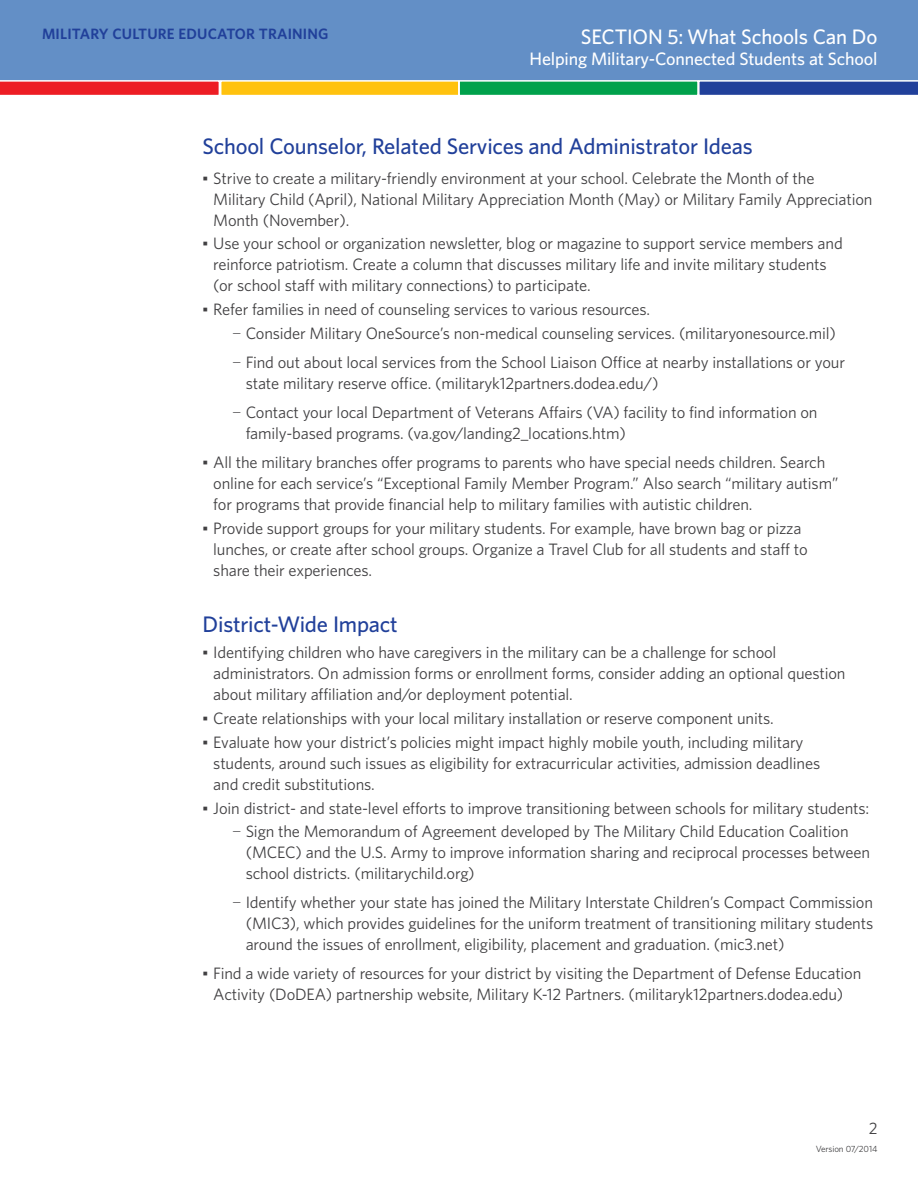
<style>
.page{position:relative;width:918px;height:1188px;background:#fff}
.page>*{position:absolute;margin:0;border:0;box-sizing:border-box;transform-origin:0 0}
.Subheader_1{font:500 22.5px "Whitney";letter-spacing:-.01em;color:#21409a}
.Subheader_1B_-_Space{font:500 22.5px "Whitney";letter-spacing:-.01em;color:#21409a}
.Header_Section{font:500 21px "Whitney";letter-spacing:-.01em;color:#fff}
.Header_Section-2{font:500 18px "Whitney";letter-spacing:-.01em;color:#fff}
.Body_Text_Page_1-4{font:16.5px/21px "Whitney";letter-spacing:-.01em;color:#414042}
.t1{font:600 15px "Whitney";letter-spacing:.01em;color:#21409a}
.t2{font:9px "Whitney";letter-spacing:-.01em;color:#414042}
.s1{font-family:"Arial"}
.s2{font-weight:300}
</style>
<div class="page">
<div style="left:0;top:0;width:918px;height:81px;background:#638fc6"></div>
<svg style="left:0;top:80px;width:220px;height:15px;background:#ee383e"></svg>
<div style="left:220px;top:80px;width:240px;height:16px;background:#ffc20e;border:2px solid #fff"></div>
<div style="left:458px;top:80px;width:241px;height:16px;background:#00a14b;border:2px solid #fff"></div>
<svg style="left:698px;top:80px;width:220px;height:16px;background:#4761ab"></svg>
<p class="t1" style="left:42px;top:24px;width:288px">MILITARY CULTURE EDUCATOR TRAINING</p>
<p class="Header_Section" style="left:581px;top:23px;width:298px">SECTION 5: What Schools Can Do</p>
<p class="Header_Section-2" style="left:530px;top:47px;width:349px">Helping Military-Connected Students at School</p>
<p class="Subheader_1" style="left:202px;top:132px;width:552px">School Counselor, Related Services and Administrator Ideas</p>
<p class="Body_Text_Page_1-4" style="left:213px;top:167px;width:661px;text-indent:-11px"><span class="s1">▪</span> Strive to create a military-friendly environment at your school. Celebrate the Month of the<br>Military Child (April), National Military Appreciation Month (May) or Military Family Appreciation<br>Month (November).</p>
<p class="Body_Text_Page_1-4" style="left:213px;top:233px;width:631px;text-indent:-11px"><span class="s1">▪</span> Use your school or organization newsletter, blog or magazine to support service members and reinforce patriotism. Create a column that discusses military life and invite military students (or school staff with military connections) to participate.</p>
<p class="Body_Text_Page_1-4" style="left:202px;top:298px;width:449px"><span class="s1">▪</span> Refer families in need of counseling services to various resources.</p>
<p class="Body_Text_Page_1-4" style="left:232px;top:322px;width:605px"><span class="s2">−</span> Consider Military OneSource’s non-medical counseling services. (militaryonesource.mil)</p>
<p class="Body_Text_Page_1-4" style="left:246px;top:351px;width:601px;text-indent:-14px"><span class="s2">−</span> Find out about local services from the School Liaison Office at nearby installations or your state military reserve office. (militaryk12partners.dodea.edu/)</p>
<p class="Body_Text_Page_1-4" style="left:246px;top:401px;width:573px;text-indent:-14px"><span class="s2">−</span> Contact your local Department of Veterans Affairs (VA) facility to find information on family-based programs. (va.gov/landing2_locations.htm)</p>
<p class="Body_Text_Page_1-4" style="left:213px;top:451px;width:627px;text-indent:-11px"><span class="s1">▪</span> All the military branches offer programs to parents who have special needs children. Search online for each service’s “Exceptional Family Member Program.” Also search “military autism” for programs that provide financial help to military families with autistic children.</p>
<p class="Body_Text_Page_1-4" style="left:213px;top:517px;width:596px;text-indent:-11px"><span class="s1">▪</span> Provide support groups for your military students. For example, have brown bag or pizza lunches, or create after school groups. Organize a Travel Club for all students and staff to share their experiences.</p>
<p class="Subheader_1B_-_Space" style="left:202px;top:609px;width:197px">District-Wide Impact</p>
<p class="Body_Text_Page_1-4" style="left:213px;top:642px;width:634px;text-indent:-11px"><span class="s1">▪</span> Identifying children who have caregivers in the military can be a challenge for school administrators. On admission forms or enrollment forms, consider adding an optional question about military affiliation and/or deployment potential.</p>
<p class="Body_Text_Page_1-4" style="left:202px;top:708px;width:573px"><span class="s1">▪</span> Create relationships with your local military installation or reserve component units.</p>
<p class="Body_Text_Page_1-4" style="left:213px;top:731px;width:608px;text-indent:-11px"><span class="s1">▪</span> Evaluate how your district’s policies might impact highly mobile youth, including military students, around such issues as eligibility for extracurricular activities, admission deadlines and credit substitutions.</p>
<p class="Body_Text_Page_1-4" style="left:202px;top:797px;width:668px"><span class="s1">▪</span> Join district- and state-level efforts to improve transitioning between schools for military students:</p>
<p class="Body_Text_Page_1-4" style="left:246px;top:821px;width:626px;text-indent:-14px"><span class="s2">−</span> Sign the Memorandum of Agreement developed by The Military Child Education Coalition (MCEC) and the U.S. Army to improve information sharing and reciprocal processes between school districts. (militarychild.org)</p>
<p class="Body_Text_Page_1-4" style="left:246px;top:892px;width:629px;text-align:justify;text-indent:-14px"><span class="s2">−</span> Identify whether your state has joined the Military Interstate Children’s Compact Commission (MIC3), which provides guidelines for the uniform treatment of transitioning military students around the issues of enrollment, eligibility, placement and graduation. (mic3.net)</p>
<p class="Body_Text_Page_1-4" style="left:202px;top:963px;width:660px;text-align:center"><span class="s1">▪</span> Find a wide variety of resources for your district by visiting the Department of Defense Education<br>Activity (DoDEA) partnership website, Military K-12 Partners. (militaryk12partners.dodea.edu)</p>
<p class="Body_Text_Page_1-4" style="left:869px;top:1117px;width:10px">2</p>
<p class="t2" style="left:816px;top:1143px;width:63px">Version 07/2014</p>
</div>
